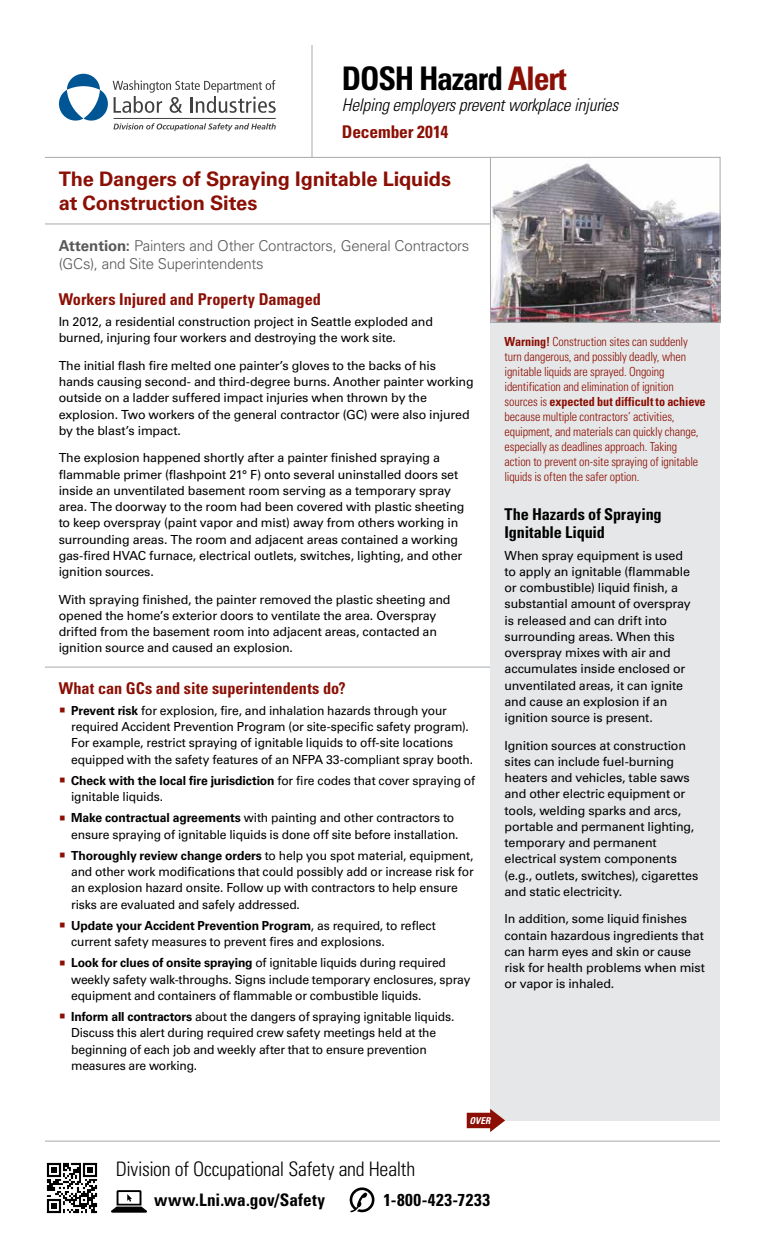
<style>
.page{position:relative;width:765px;height:1260px;background:#fff}
.page>*{position:absolute;margin:0;border:0;box-sizing:border-box;transform-origin:0 0}
.t1{font:700 condensed 32.5px "Univers LT Std";letter-spacing:-.04em;color:#000}
.t2{font:700 20px/24px "Univers LT Std";letter-spacing:-.005em;color:#8b0f04}
.t3{font:300 condensed 20px "Univers LT Std";letter-spacing:-.015em;color:#000}
.t4{font:italic 300 condensed 17.5px "Univers LT Std";letter-spacing:-.015em;color:#000}
.t5{font:700 condensed 17.5px "Univers LT Std";letter-spacing:-.01em;color:#8b0f04}
.t6{font:700 condensed 17.25px "Univers LT Std";letter-spacing:.025em;color:#000}
.t7{font:700 condensed 16.25px "Univers LT Std";color:#8b0f04}
.t8{font:700 condensed 16.25px/18.8px "Univers LT Std";letter-spacing:-.01em;color:#000}
.t9{font:300 15px/18.1px "Univers LT Std";letter-spacing:-.02em;color:#58595b}
.t10{font:12.5px/16.2px "Univers LT Std";letter-spacing:-.015em;color:#000}
.t11{font:300 condensed 12.5px/15px "Univers LT Std";letter-spacing:-.01em;color:#8b0f04}
.t12{font:italic 700 condensed 9.38px "Univers LT Std";color:#fff}
.s1{color:#8b0f04}
.s2{font-weight:700}
</style>
<div class="page">
<hr style="left:45px;top:1141px;width:675px;height:1px;background:#a7a9ac">
<img style="left:46px;top:1162px;width:52px;height:52px">
<svg style="left:350px;top:1187px;width:24px;height:25px"></svg>
<svg style="left:111px;top:1190px;width:36px;height:23px"></svg>
<svg style="left:58px;top:74px;width:218px;height:57px"></svg>
<hr style="left:312px;top:45px;width:1px;height:112px;background:#a7a9ac">
<hr style="left:45px;top:157px;width:445px;height:1px;background:#a7a9ac">
<hr style="left:45px;top:667px;width:445px;height:1px;background:#a7a9ac">
<div style="left:490px;top:322px;width:230px;height:798px;background:#e6e7e8"></div>
<hr style="left:45px;top:224px;width:445px;height:1px;background:#a7a9ac">
<img style="left:492px;top:163px;width:226px;height:158px">
<div style="left:490px;top:157px;width:230px;height:166px;border:1px solid #a7a9ac"></div>
<svg style="left:467px;top:1109px;width:38px;height:23px"></svg>
<h1 class="t1" style="left:342px;top:59px;width:226px">DOSH Hazard <span class="s1">Alert</span></h1>
<h3 class="t4" style="left:342px;top:95px;width:278px">Helping employers prevent workplace injuries</h3>
<p class="t5" style="left:342px;top:121px;width:108px">December 2014</p>
<h2 class="t2" style="left:59px;top:167px;width:394px">The Dangers of Spraying Ignitable Liquids at Construction Sites</h2>
<p class="t9" style="left:59px;top:236px;width:412px"><span class="s2">Attention:</span> Painters and Other Contractors, General Contractors (GCs), and Site Superintendents</p>
<h3 class="t7" style="left:59px;top:289px;width:264px">Workers Injured and Property Damaged</h3>
<p class="t10" style="left:59px;top:314px;width:376px">In 2012, a residential construction project in Seattle exploded and burned, injuring four workers and destroying the work site.</p>
<p class="t10" style="left:59px;top:357px;width:417px">The initial fash fre melted one painter’s gloves to the backs of his hands causing second- and third-degree burns. Another painter working outside on a ladder suffered impact injuries when thrown by the explosion. Two workers of the general contractor (GC) were also injured by the blast’s impact.</p>
<p class="t10" style="left:59px;top:450px;width:407px">The explosion happened shortly after a painter fnished spraying a fammable primer (fashpoint 21° F) onto several uninstalled doors set inside an unventilated basement room serving as a temporary spray area. The doorway to the room had been covered with plastic sheeting to keep overspray (paint vapor and mist) away from others working in surrounding areas. The room and adjacent areas contained a working gas-fred HVAC furnace, electrical outlets, switches, lighting, and other ignition sources.</p>
<p class="t10" style="left:59px;top:591px;width:393px">With spraying fnished, the painter removed the plastic sheeting and opened the home’s exterior doors to ventilate the area. Overspray drifted from the basement room into adjacent areas, contacted an ignition source and caused an explosion.</p>
<h3 class="t7" style="left:59px;top:678px;width:289px">What can GCs and site superintendents do?</h3>
<p class="t10" style="left:71px;top:702px;width:403px"><span class="s2">Prevent risk</span> for explosion, fre, and inhalation hazards through your required Accident Prevention Program (or site-specifc safety program).<br>For example, restrict spraying of ignitable liquids to off-site locations equipped with the safety features of an NFPA 33-compliant spray booth.</p>
<p class="t10" style="left:71px;top:772px;width:406px"><span class="s2">Check with the local fre jurisdiction</span> for fre codes that cover spraying of ignitable liquids.</p>
<p class="t10" style="left:71px;top:810px;width:389px"><span class="s2">Make contractual agreements</span> with painting and other contractors to ensure spraying of ignitable liquids is done off site before installation.</p>
<p class="t10" style="left:71px;top:847px;width:404px"><span class="s2">Thoroughly review change orders</span> to help you spot material, equipment, and other work modifcations that could possibly add or increase risk for an explosion hazard onsite. Follow up with contractors to help ensure risks are evaluated and safely addressed.</p>
<p class="t10" style="left:71px;top:917px;width:366px"><span class="s2">Update your Accident Prevention Program</span>, as required, to refect current safety measures to prevent fres and explosions.</p>
<p class="t10" style="left:71px;top:955px;width:401px"><span class="s2">Look for clues of onsite spraying</span> of ignitable liquids during required weekly safety walk-throughs. Signs include temporary enclosures, spray equipment and containers of fammable or combustible liquids.</p>
<p class="t10" style="left:71px;top:1009px;width:385px"><span class="s2">Inform all contractors</span> about the dangers of spraying ignitable liquids.<br>Discuss this alert during required crew safety meetings held at the beginning of each job and weekly after that to ensure prevention measures are working.</p>
<p class="t11" style="left:505px;top:334px;width:203px"><span class="s2">Warning!</span> Construction sites can suddenly turn dangerous, and possibly deadly, when ignitable liquids are sprayed. Ongoing identification and elimination of ignition sources is <span class="s2">expected but difficult to achieve </span>because multiple contractors’ activities, equipment, and materials can quickly change, especially as deadlines approach. Taking action to prevent on-site spraying of ignitable liquids is often the safer option.</p>
<h3 class="t8" style="left:505px;top:504px;width:159px">The Hazards of Spraying<br>Ignitable Liquid</h3>
<p class="t10" style="left:505px;top:547px;width:188px">When spray equipment is used to apply an ignitable (fammable or combustible) liquid fnish, a substantial amount of overspray is released and can drift into surrounding areas. When this overspray mixes with air and accumulates inside enclosed or unventilated areas, it can ignite and cause an explosion if an ignition source is present.</p>
<p class="t10" style="left:505px;top:737px;width:195px">Ignition sources at construction sites can include fuel-burning heaters and vehicles, table saws and other electric equipment or tools, welding sparks and arcs, portable and permanent lighting, temporary and permanent electrical system components (e.g., outlets, switches), cigarettes and static electricity.</p>
<p class="t10" style="left:505px;top:911px;width:202px">In addition, some liquid fnishes contain hazardous ingredients that can harm eyes and skin or cause risk for health problems when mist or vapor is inhaled.</p>
<h2 class="t3" style="left:116px;top:1157px;width:301px">Division of Occupational Safety and Health</h2>
<p class="t12" style="left:469px;top:1115px;width:22px">OVER</p>
<h3 class="t6" style="left:154px;top:1189px;width:173px">www.Lni.wa.gov/Safety</h3>
<h3 class="t6" style="left:384px;top:1189px;width:108px">1-800-423-7233</h3>
</div>
